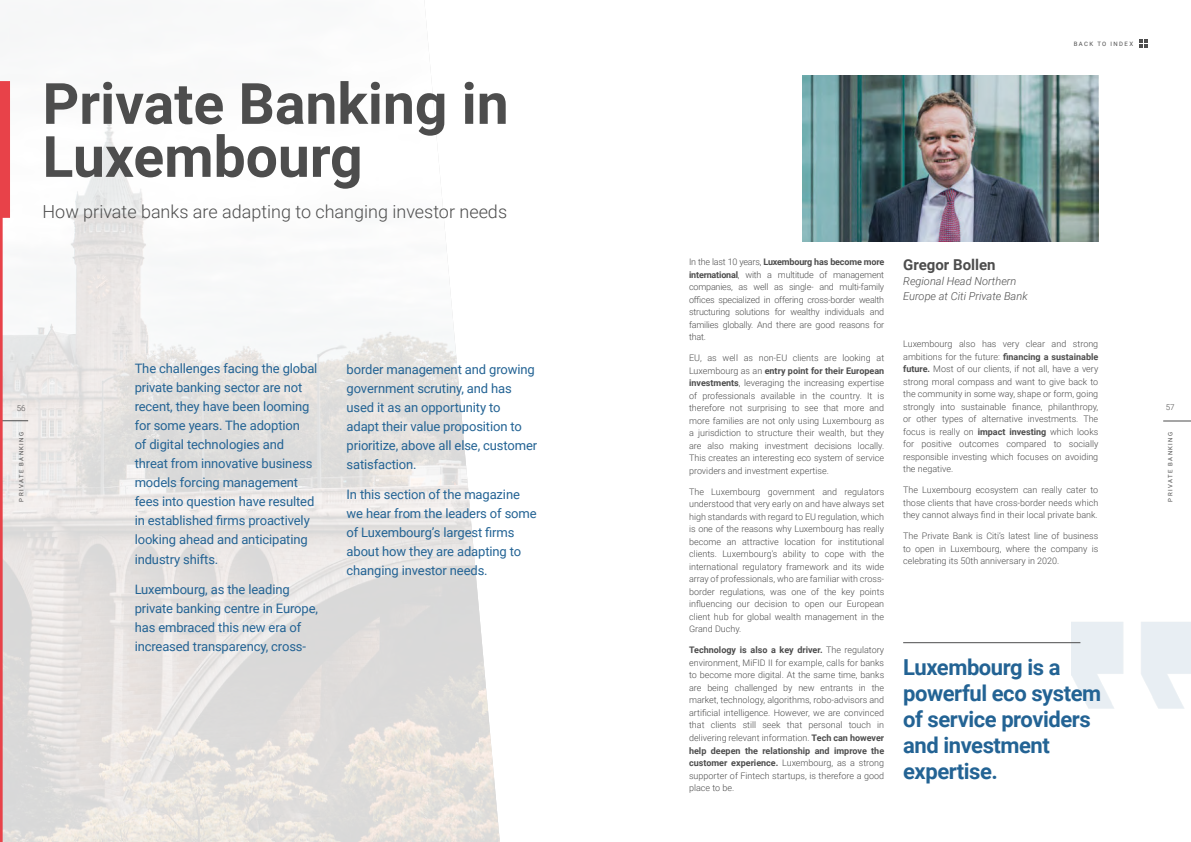
<style>
.page{position:relative;width:1191px;height:842px;background:#fff}
.page>*{position:absolute;margin:0;border:0;box-sizing:border-box;transform-origin:0 0}
.t1{font:700 57px/53px "Roboto";color:#4d4d4d}
.t2{font:700 22px/26px "Roboto";letter-spacing:-.02em;color:#236394}
.t3{font:300 18px "Roboto";color:#4d4d4d}
.t4{font:700 15px "Roboto";color:#4d4d4d}
.t5{font:13px/19px "Roboto";letter-spacing:-.01em;color:#236394}
.t6{font:italic 300 11px/15px "Roboto";color:#4d4d4d}
.t7{font:300 9px/12.5px "Roboto";color:#4d4d4d;text-align:justify}
.t8{font:300 8px "Roboto";color:#4d4d4d}
.t9{font:6px "Roboto";letter-spacing:.235em;color:#4d4d4d}
.s1{font-weight:700}
</style>
<div class="page">
<svg style="left:1163px;top:421px;width:28px;height:1px"></svg>
<img style="left:28px;top:1px;width:472px;height:841px">
<img style="left:802px;top:75px;width:296px;height:167px">
<svg style="left:1139px;top:39px;width:8px;height:8px"></svg>
<svg style="left:0;top:81px;width:28px;height:761px"></svg>
<hr style="left:903px;top:642px;width:177px;height:1px;background:#4d4d4e">
<h1 class="t1" style="left:43px;top:75px;width:467px">Private Banking in<br>Luxembourg</h1>
<h3 class="t3" style="left:43px;top:199px;width:466px">How private banks are adapting to changing investor needs</h3>
<p class="t9" style="left:1073px;top:39px;width:61px">BACK TO INDEX</p>
<p class="t7" style="left:689px;top:256px;width:197px">In the last 10 years, <span class="s1">Luxembourg has become more international</span>, with a multitude of management companies, as well as single- and multi-family offices specialized in offering cross-border wealth structuring solutions for wealthy individuals and families globally. And there are good reasons for that.</p>
<p class="t7" style="left:689px;top:352px;width:197px">EU, as well as non-EU clients are looking at Luxembourg as an <span class="s1">entry point for their European investments</span>, leveraging the increasing expertise of professionals available in the country. It is therefore not surprising to see that more and more families are not only using Luxembourg as a jurisdiction to structure their wealth, but they are also making investment decisions locally.<br>This creates an interesting eco system of service providers and investment expertise.</p>
<p class="t7" style="left:689px;top:485px;width:197px">The Luxembourg government and regulators understood that very early on and have always set high standards with regard to EU regulation, which is one of the reasons why Luxembourg has really become an attractive location for institutional clients. Luxembourg's ability to cope with the international regulatory framework and its wide array of professionals, who are familiar with cross&shy;border regulations, was one of the key points influencing our decision to open our European client hub for global wealth management in the Grand Duchy.</p>
<p class="t7" style="left:689px;top:644px;width:197px"><span class="s1">Technology is also a key driver.</span> The regulatory environment, MiFID II for example, calls for banks to become more digital. At the same time, banks are being challenged by new entrants in the market, technology, algorithms, robo-advisors and artificial intelligence. However, we are convinced that clients still seek that personal touch in delivering relevant information. <span class="s1">Tech can however help deepen the relationship and improve the customer experience.</span> Luxembourg, as a strong supporter of Fintech startups, is therefore a good place to be.</p>
<h3 class="t4" style="left:903px;top:254px;width:94px">Gregor Bollen</h3>
<p class="t6" style="left:903px;top:273px;width:126px">Regional Head Northern<br>Europe at Citi Private Bank</p>
<p class="t7" style="left:903px;top:337px;width:197px">Luxembourg also has very clear and strong ambitions for the future: <span class="s1">financing a sustainable future.</span> Most of our clients, if not all, have a very strong moral compass and want to give back to the community in some way, shape or form, going strongly into sustainable finance, philanthropy, or other types of alternative investments. The focus is really on <span class="s1">impact investing</span> which looks for positive outcomes compared to socially responsible investing which focuses on avoiding the negative.</p>
<p class="t7" style="left:903px;top:483px;width:197px">The Luxembourg ecosystem can really cater to those clients that have cross-border needs which they cannot always find in their local private bank.</p>
<p class="t7" style="left:903px;top:529px;width:197px">The Private Bank is Citi’s latest line of business to open in Luxembourg, where the company is celebrating its 50th anniversary in 2020.</p>
<p class="t5" style="left:135px;top:359px;width:184px">The challenges facing the global private banking sector are not recent, they have been looming for some years. The adoption<br>of digital technologies and threat from innovative business models forcing management fees into question have resulted in established firms proactively looking ahead and anticipating industry shifts.</p>
<h3 class="t5" style="left:135px;top:579px;width:185px">Luxembourg, as the leading private banking centre in Europe, has embraced this new era of increased transparency, cross-</h3>
<h3 class="t5" style="left:346px;top:359px;width:192px">border management and growing government scrutiny, and has used it as an opportunity to<br>adapt their value proposition to prioritize, above all else, customer satisfaction.</h3>
<h3 class="t5" style="left:346px;top:484px;width:192px">In this section of the magazine we hear from the leaders of some of Luxembourg’s largest firms about how they are adapting to changing investor needs.</h3>
<p class="t8" style="left:1165px;top:402px;width:10px">57</p>
<p class="t8" style="left:17px;top:403px;width:10px">56</p>
<p class="t9" style="left:17px;top:502px;width:71px;rotate:-90deg">PRIVATE BANKING</p>
<p class="t9" style="left:1166px;top:502px;width:71px;rotate:-90deg">PRIVATE BANKING</p>
<h2 class="t2" style="left:903px;top:653px;width:200px">Luxembourg is a powerful eco system of service providers and investment expertise.</h2>
</div>
